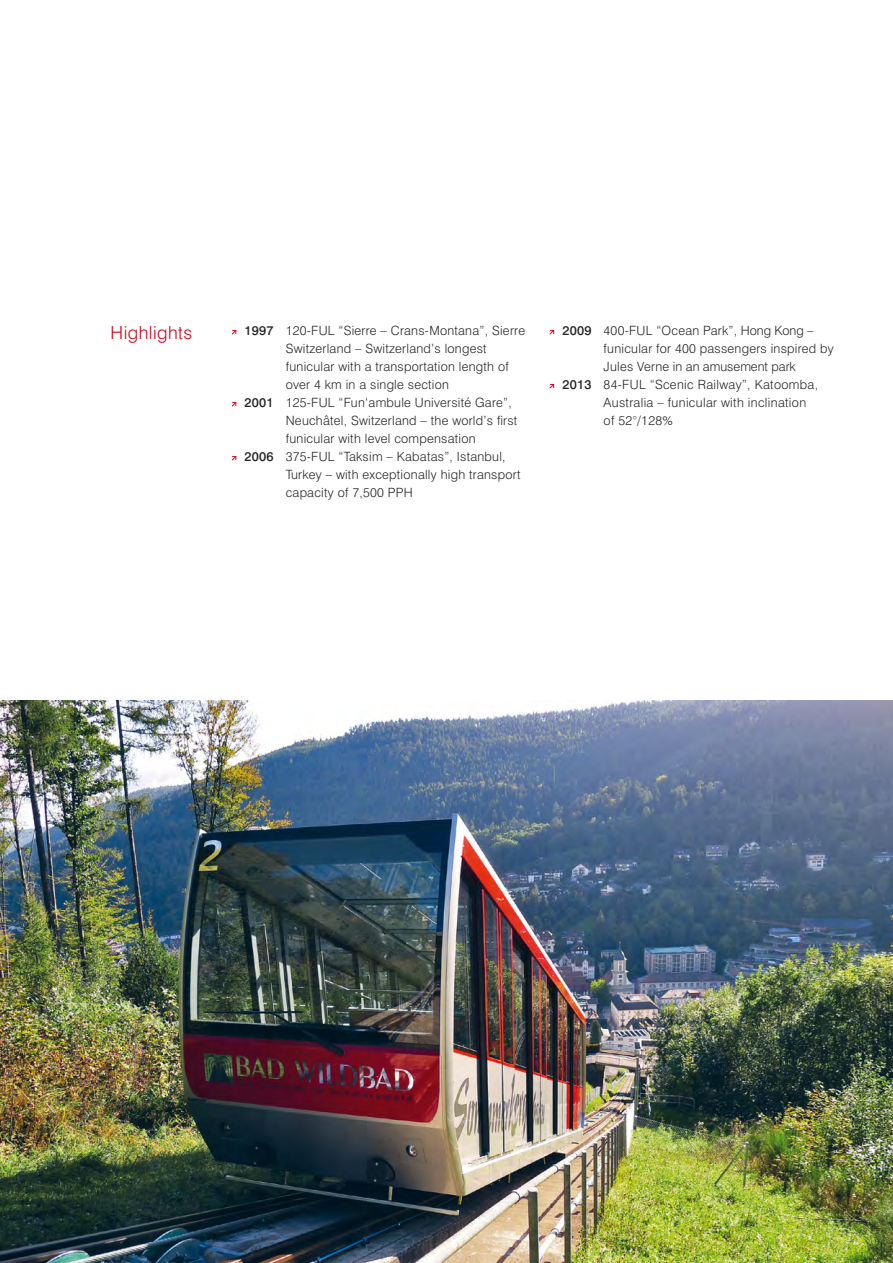
<style>
.page{position:relative;width:893px;height:1263px;background:#fff}
.page>*{position:absolute;margin:0;border:0;box-sizing:border-box;transform-origin:0 0}
.t1{font:300 18px "Swiss 721 BT";letter-spacing:.025em;color:#d10019}
.t2{font:300 12.75px "Swiss 721 BT";letter-spacing:.02em;color:#252526}
.t3{font:300 12.75px "Swiss 721 BT";color:#252526}
.s1{font-weight:500}
</style>
<div class="page">
<img style="left:0;top:701px;width:893px;height:562px">
<svg style="left:232px;top:330px;width:4px;height:5px"></svg>
<svg style="left:232px;top:402px;width:4px;height:5px"></svg>
<svg style="left:232px;top:456px;width:4px;height:5px"></svg>
<svg style="left:550px;top:330px;width:4px;height:5px"></svg>
<svg style="left:550px;top:384px;width:4px;height:5px"></svg>
<h1 class="t1" style="left:111px;top:321px;width:83px">Highlights</h1>
<p class="t2" style="left:244px;top:322px;width:282px"><span class="s1">1997</span> 120-FUL “Sierre – Crans-Montana”, Sierre</p>
<p class="t2" style="left:286px;top:340px;width:202px">Switzerland – Switzerland’s longest</p>
<p class="t2" style="left:286px;top:358px;width:225px">funicular with a transportation length of</p>
<p class="t2" style="left:286px;top:376px;width:165px">over 4 km in a single section</p>
<p class="t2" style="left:244px;top:394px;width:269px"><span class="s1">2001</span> 125-FUL “Fun‘ambule Université Gare”,</p>
<p class="t2" style="left:286px;top:412px;width:233px">Neuchâtel, Switzerland – the world’s first</p>
<p class="t2" style="left:286px;top:430px;width:191px">funicular with level compensation</p>
<p class="t2" style="left:244px;top:448px;width:263px"><span class="s1">2006</span> 375-FUL “Taksim – Kabatas”, Istanbul,</p>
<p class="t2" style="left:286px;top:466px;width:236px">Turkey – with exceptionally high transport</p>
<p class="t2" style="left:286px;top:484px;width:128px">capacity of 7,500 PPH</p>
<p class="t2" style="left:562px;top:322px;width:253px"><span class="s1">2009</span> 400-FUL “Ocean Park”, Hong Kong –</p>
<p class="t2" style="left:604px;top:340px;width:232px">funicular for 400 passengers inspired by</p>
<p class="t3" style="left:604px;top:358px;width:194px">Jules Verne in an amusement park</p>
<p class="t2" style="left:562px;top:376px;width:257px"><span class="s1">2013</span> 84-FUL “Scenic Railway”, Katoomba,</p>
<p class="t2" style="left:604px;top:394px;width:204px">Australia – funicular with inclination</p>
<p class="t2" style="left:604px;top:412px;width:71px">of 52°/128%</p>
</div>
